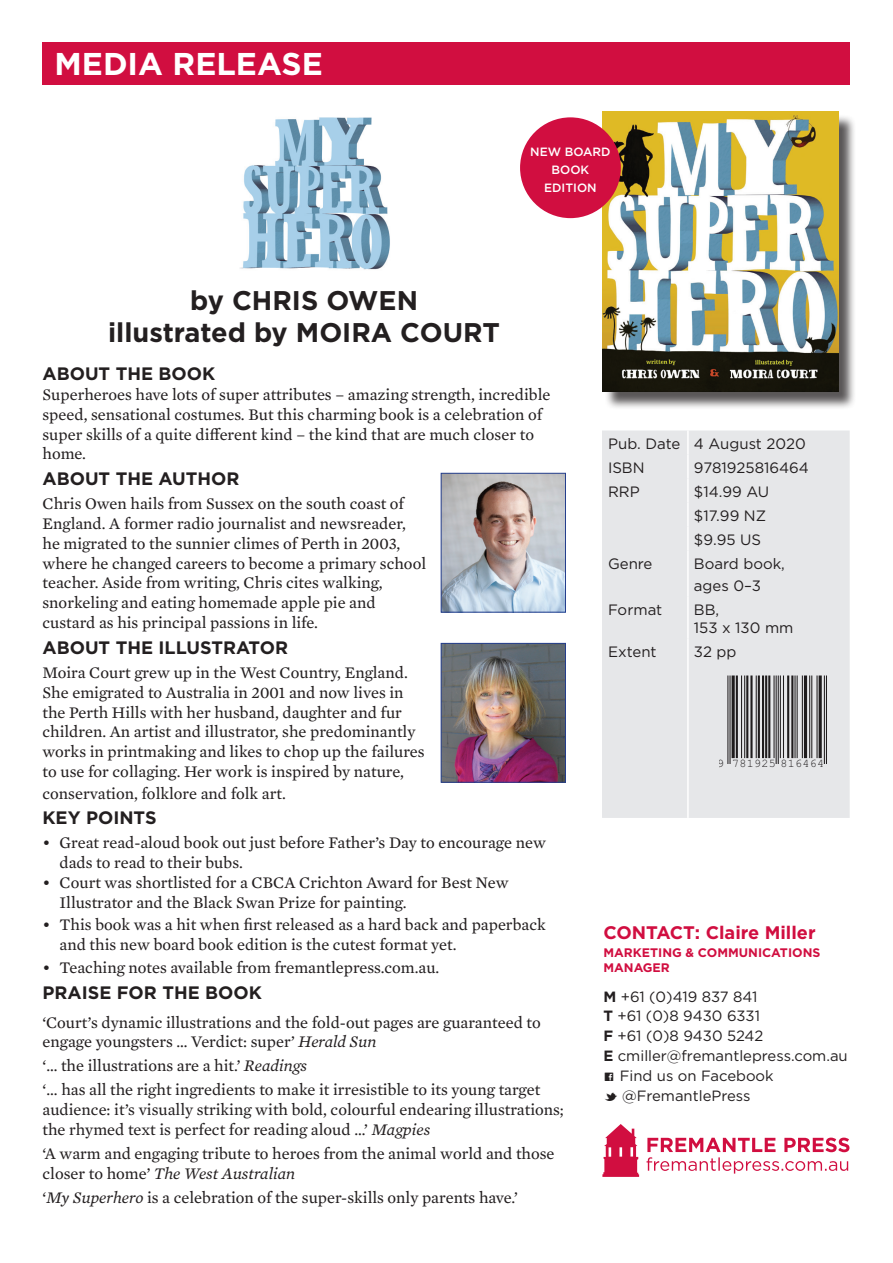
<style>
.page{position:relative;width:893px;height:1263px;background:#fff}
.page>*{position:absolute;margin:0;border:0;box-sizing:border-box;transform-origin:0 0}
.t1{font:700 31.5px "Gotham";color:#fff}
.t2{font:700 27px/32.4px "Gotham";color:#231f20}
.t3{font:700 18.15px "Gotham";color:#d10e40}
.t4{font:700 18px "Gotham";color:#231f20}
.t5{font:16.5px/19.8px "Mercury Text G2";color:#231f20}
.t6{font:15px/24px "Gotham";color:#231f20}
.t7{font:14.85px/19.8px "Gotham";color:#231f20}
.t8{font:700 12.45px "Gotham";color:#d10e40}
.t9{font:500 12px/18px "Gotham";color:#fff;text-align:center}
.t10{font:11.7px "Helvetica";letter-spacing:.025em;color:#231f20}
.s1{font-style:italic}
.s2{font-weight:700}
.s3{font-family:"Social Logos"}
</style>
<div class="page">
<div style="left:43px;top:43px;width:807px;height:42px;background:#d10e40"></div>
<div style="left:604px;top:114px;width:252px;height:296px;background:#231f20;opacity:.75"></div>
<img style="left:602px;top:112px;width:236px;height:279px">
<svg style="left:646px;top:1137px;width:203px;height:36px"></svg>
<svg style="left:602px;top:1124px;width:37px;height:53px"></svg>
<div style="left:602px;top:430px;width:248px;height:388px;background:#e6e7e9"></div>
<hr style="left:687px;top:430px;width:2px;height:24px;background:#fff">
<hr style="left:687px;top:454px;width:2px;height:24px;background:#fff">
<hr style="left:687px;top:478px;width:2px;height:24px;background:#fff">
<hr style="left:687px;top:502px;width:2px;height:24px;background:#fff">
<hr style="left:687px;top:526px;width:2px;height:24px;background:#fff">
<hr style="left:687px;top:550px;width:2px;height:47px;background:#fff">
<hr style="left:687px;top:597px;width:2px;height:42px;background:#fff">
<hr style="left:687px;top:639px;width:2px;height:179px;background:#fff">
<hr style="left:727px;top:675px;width:1px;height:89px;background:#231f20">
<hr style="left:729px;top:675px;width:1px;height:89px;background:#231f20">
<hr style="left:732px;top:675px;width:3px;height:83px;background:#231f20">
<hr style="left:736px;top:675px;width:2px;height:83px;background:#231f20">
<hr style="left:741px;top:675px;width:1px;height:83px;background:#231f20">
<hr style="left:744px;top:675px;width:1px;height:83px;background:#231f20">
<hr style="left:746px;top:675px;width:2px;height:83px;background:#231f20">
<hr style="left:750px;top:675px;width:3px;height:83px;background:#231f20">
<hr style="left:756px;top:675px;width:1px;height:83px;background:#231f20">
<hr style="left:758px;top:675px;width:2px;height:83px;background:#231f20">
<hr style="left:762px;top:675px;width:2px;height:83px;background:#231f20">
<hr style="left:765px;top:675px;width:2px;height:83px;background:#231f20">
<hr style="left:768px;top:675px;width:2px;height:83px;background:#231f20">
<hr style="left:773px;top:675px;width:2px;height:83px;background:#231f20">
<hr style="left:776px;top:675px;width:1px;height:89px;background:#231f20">
<hr style="left:778px;top:675px;width:1px;height:89px;background:#231f20">
<hr style="left:780px;top:675px;width:1px;height:83px;background:#231f20">
<hr style="left:783px;top:675px;width:1px;height:83px;background:#231f20">
<hr style="left:787px;top:675px;width:2px;height:83px;background:#231f20">
<hr style="left:791px;top:675px;width:2px;height:83px;background:#231f20">
<hr style="left:794px;top:675px;width:1px;height:83px;background:#231f20">
<hr style="left:797px;top:675px;width:1px;height:83px;background:#231f20">
<hr style="left:802px;top:675px;width:1px;height:83px;background:#231f20">
<hr style="left:804px;top:675px;width:3px;height:83px;background:#231f20">
<hr style="left:809px;top:675px;width:1px;height:83px;background:#231f20">
<hr style="left:811px;top:675px;width:1px;height:83px;background:#231f20">
<hr style="left:816px;top:675px;width:2px;height:83px;background:#231f20">
<hr style="left:819px;top:675px;width:3px;height:83px;background:#231f20">
<hr style="left:824px;top:675px;width:1px;height:89px;background:#231f20">
<hr style="left:826px;top:675px;width:1px;height:89px;background:#231f20">
<img style="left:240px;top:117px;width:150px;height:153px">
<img style="left:443px;top:475px;width:121px;height:135px">
<div style="left:441px;top:473px;width:125px;height:139px;border:1px solid #253f8e"></div>
<img style="left:443px;top:645px;width:121px;height:135px">
<div style="left:441px;top:643px;width:125px;height:139px;border:1px solid #253f8e"></div>
<div style="left:520px;top:117px;width:101px;height:101px;background:#d10e40;border-radius:50%"></div>
<h1 class="t1" style="left:55px;top:43px;width:248px">MEDIA RELEASE</h1>
<p class="t9" style="left:530px;top:143px;width:82px">NEW BOARD<br>BOOK<br>EDITION</p>
<h2 class="t2" style="left:190px;top:284px;width:79px">BY CHRIS</h2>
<h2 class="t2" style="left:108px;top:284px;width:393px;text-indent:218px">OWEN<br>ILLUSTRATED BY MOIRA COURT</h2>
<p class="t4" style="left:43px;top:362px;width:174px">ABOUT THE BOOK</p>
<p class="t5" style="left:43px;top:384px;width:509px">Superheroes have lots of super attributes – amazing strength, incredible speed, sensational costumes. But this charming book is a celebration of super skills of a quite different kind – the kind that are much closer to home.</p>
<p class="t4" style="left:43px;top:467px;width:196px">ABOUT THE AUTHOR</p>
<p class="t5" style="left:43px;top:493px;width:385px">Chris Owen hails from Sussex on the south coast of England. A former radio journalist and newsreader, he migrated to the sunnier climes of Perth in 2003, where he changed careers to become a primary school teacher. Aside from writing, Chris cites walking, snorkeling and eating homemade apple pie and custard as his principal passions in life.</p>
<p class="t4" style="left:43px;top:636px;width:245px">ABOUT THE I LLUSTRATOR</p>
<p class="t5" style="left:43px;top:662px;width:384px">Moira Court grew up in the West Country, England.<br>She emigrated to Australia in 2001 and now lives in the Perth Hills with her husband, daughter and fur children. An artist and illustrator, she predominantly works in printmaking and likes to chop up the failures to use for collaging. Her work is inspired by nature,</p>
<p class="t5" style="left:43px;top:782px;width:245px">conservation, folklore and folk art.</p>
<p class="t4" style="left:43px;top:806px;width:114px">KEY POI NTS</p>
<p class="t5" style="left:60px;top:832px;width:488px;text-indent:-17px">• Great read-aloud book out just before Father’s Day to encourage new dads to read to their bubs.</p>
<p class="t5" style="left:60px;top:872px;width:451px;text-indent:-17px">• Court was shortlisted for a CBCA Crichton Award for Best New<br>Illustrator and the Black Swan Prize for painting.</p>
<p class="t5" style="left:60px;top:913px;width:488px;text-indent:-17px">• This book was a hit when first released as a hard back and paperback and this new board book edition is the cutest format yet.</p>
<p class="t5" style="left:43px;top:957px;width:398px">• Teaching notes available from fremantlepress.com.au.</p>
<p class="t4" style="left:43px;top:981px;width:50px">PRAISE</p>
<p class="t4" style="left:117px;top:981px;width:145px">FOR THE BOOK</p>
<p class="t5" style="left:43px;top:1011px;width:500px">‘Court’s dynamic illustrations and the fold-out pages are guaranteed to engage youngsters … Verdict: super’ <span class="s1">Herald Sun</span></p>
<p class="t5" style="left:43px;top:1053px;width:499px;line-height:24px">‘… the illustrations are a hit.’ <span class="s1">Readings<br></span>‘... has all the right ingredients to make it irresistible to its young target</p>
<p class="t5" style="left:43px;top:1099px;width:523px">audience: it’s visually striking with bold, colourful endearing illustrations; the rhymed text is perfect for reading aloud …’ <span class="s1">Magpies</span></p>
<p class="t5" style="left:43px;top:1143px;width:514px">‘A warm and engaging tribute to heroes from the animal world and those closer to home’ <span class="s1">The West Australian</span></p>
<p class="t5" style="left:43px;top:1187px;width:477px">‘<span class="s1">My Superhero</span> is a celebration of the super-skills only parents have.’</p>
<p class="t6" style="left:608px;top:431px;width:199px">Pub. Date 4 August 2020<br>ISBN</p>
<p class="t6" style="left:694px;top:455px;width:117px">9781925816464</p>
<p class="t6" style="left:608px;top:479px;width:33px">RRP</p>
<p class="t6" style="left:694px;top:479px;width:77px">$14.99 AU $17.99 NZ $9.95 US</p>
<p class="t6" style="left:608px;top:551px;width:46px">Genre</p>
<p class="t6" style="left:694px;top:552px;width:92px;line-height:22.2px">Board book, ages 0–3</p>
<p class="t6" style="left:608px;top:597px;width:56px">Format</p>
<p class="t6" style="left:694px;top:600px;width:101px;line-height:18px">BB,<br>153 x 130 mm</p>
<p class="t6" style="left:608px;top:639px;width:50px">Extent</p>
<p class="t6" style="left:694px;top:639px;width:44px">32 pp</p>
<p class="t10" style="left:718px;top:756px;width:108px">9 781925 816464</p>
<p class="t3" style="left:603px;top:921px;width:214px">CONTACT: CLAIRE MILLER</p>
<p class="t8" style="left:603px;top:944px;width:115px">MARKETING &amp; COMM</p>
<p class="t8" style="left:739px;top:944px;width:33px">UNICAT</p>
<p class="t8" style="left:788px;top:944px;width:34px">IONS</p>
<p class="t8" style="left:603px;top:960px;width:22px">MANA</p>
<p class="t8" style="left:643px;top:960px;width:28px">GER</p>
<p class="t7" style="left:603px;top:986px;width:246px"><span class="s2">M</span> +61 (0)419 837 841<br><span class="s2">T</span> +61 (0)8 9430 6331<br><span class="s2">F</span> +61 (0)8 9430 5242<br><span class="s2">E</span> cmiller@fremantlepress.com.au<br><span class="s3">C</span> Find us on Facebook<br><span class="s3">M</span> @FremantlePress</p>
</div>
